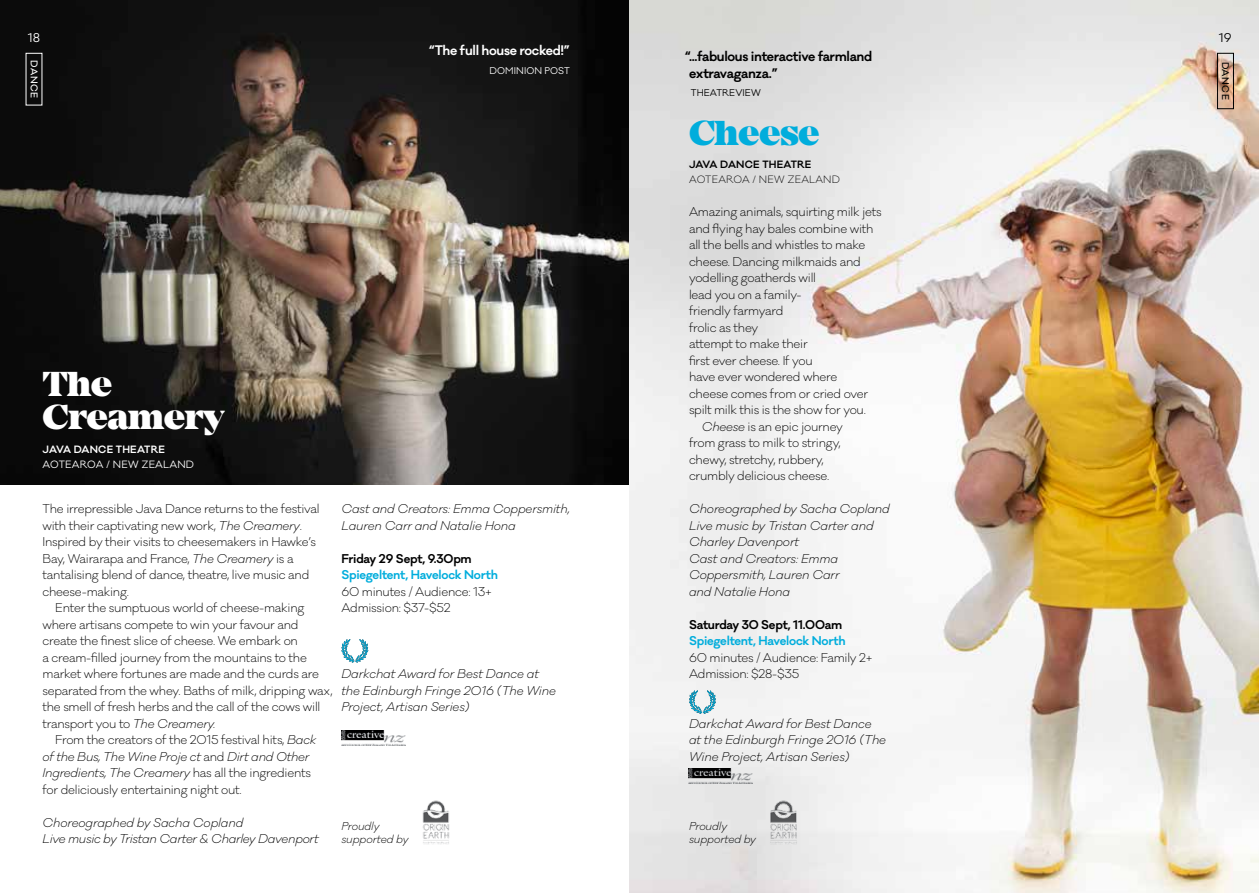
<style>
.page{position:relative;width:1259px;height:893px;background:#fff}
.page>*{position:absolute;margin:0;border:0;box-sizing:border-box;transform-origin:0 0}
.t1{font:900 36px/33px "Mirador";letter-spacing:-.025em;color:#fff}
.t2{font:900 36px "Mirador";letter-spacing:-.025em;color:#00addc}
.t3{font:600 12.75px/16.5px "Galano Classic";letter-spacing:-.025em;color:#000}
.t4{font:600 12.75px "Galano Classic";letter-spacing:-.025em;color:#fff}
.t5{font:300 11.7px/16.5px "Galano Classic";letter-spacing:-.02em;color:#000}
.t6{font:italic 300 11.7px/16.5px "Galano Classic";letter-spacing:-.01em;color:#000}
.t7{font:600 11.7px "Galano Classic";letter-spacing:-.02em;color:#00addc}
.t8{font:600 11.7px "Galano Classic";letter-spacing:-.02em;color:#000}
.t9{font:11.7px "Galano Classic";color:#fff}
.t10{font:11.7px "Galano Classic";color:#000}
.t11{font:italic 300 10.5px/13.5px "Galano Classic";letter-spacing:-.01em;color:#000}
.t12{font:9.75px "Galano Classic";letter-spacing:.02em;color:#fff}
.t13{font:300 9.75px "Galano Classic";letter-spacing:.02em;color:#000}
.t14{font:600 9.75px "Galano Classic";letter-spacing:.02em;color:#fff}
.t15{font:600 9.75px "Galano Classic";letter-spacing:.02em;color:#000}
.t16{font:9px "Galano Classic";letter-spacing:.01em;color:#fff}
.t17{font:9px "Galano Classic";letter-spacing:.01em;color:#000}
.t18{font:500 9px "Galano Classic";letter-spacing:.06em;color:#fff}
.t19{font:500 9px "Galano Classic";letter-spacing:.06em;color:#000}
.s1{font-style:italic}
</style>
<div class="page">
<img style="left:0;top:0;width:629px;height:485px">
<img style="left:629px;top:0;width:630px;height:893px">
<img style="left:341px;top:731px;width:64px;height:15px">
<img style="left:688px;top:769px;width:65px;height:15px">
<div style="left:1217px;top:53px;width:16px;height:56px;border:1px solid #000"></div>
<svg style="left:341px;top:639px;width:27px;height:23px"></svg>
<svg style="left:689px;top:690px;width:27px;height:24px"></svg>
<img style="left:422px;top:800px;width:28px;height:44px">
<img style="left:768px;top:800px;width:31px;height:44px">
<p class="t9" style="left:28px;top:30px;width:14px">18</p>
<p class="t10" style="left:1218px;top:30px;width:14px">19</p>
<p class="t18" style="left:40px;top:60px;width:40px;rotate:90deg">DANCE</p>
<h1 class="t1" style="left:43px;top:369px;width:184px">The<br>Creamery</h1>
<p class="t14" style="left:43px;top:443px;width:124px">JAVA DANCE THEATRE</p>
<p class="t12" style="left:43px;top:458px;width:153px">AOTEAROA / NEW ZEALAND</p>
<p class="t5" style="left:43px;top:501px;width:279px">The irrepressible Java Dance returns to the festival with their captivating new work, <span class="s1">The Creamery</span>.<br>Inspired by their visits to cheesemakers in Hawke’s Bay, Wairarapa and France, <span class="s1">The Creamery</span> is a tantalising blend of dance, theatre, live music and cheese-making.</p>
<p class="t5" style="left:43px;top:600px;width:291px;text-indent:13px">Enter the sumptuous world of cheese-making where artisans compete to win your favour and create the finest slice of cheese. We embark on<br>a cream-filled journey from the mountains to the market where fortunes are made and the curds are separated from the whey. Baths of milk, dripping wax, the smell of fresh herbs and the call of the cows will transport you to <span class="s1">The Creamery.</span></p>
<p class="t5" style="left:43px;top:732px;width:275px;text-indent:13px">From the creators of the 2015 festival hits, <span class="s1">Back of the Bus, The Wine Proje ct</span> and <span class="s1">Dirt and Other Ingredients, The Creamery</span> has all the ingredients for deliciously entertaining night out.</p>
<p class="t6" style="left:43px;top:814px;width:278px">Choreographed by Sacha Copland<br>Live music by Tristan Carter &amp; Charley Davenport</p>
<p class="t4" style="left:429px;top:42px;width:143px">“The full house rocked!”</p>
<p class="t16" style="left:489px;top:64px;width:82px">DOMINION POST</p>
<p class="t6" style="left:341px;top:501px;width:230px">Cast and Creators: Emma Coppersmith,<br>Lauren Carr and Natalie Hona</p>
<p class="t8" style="left:341px;top:550px;width:132px">Friday 29 Sept, 9.30pm</p>
<p class="t7" style="left:341px;top:567px;width:158px">Spiegeltent, Havelock North</p>
<p class="t5" style="left:341px;top:583px;width:152px">60 minutes / Audience: 13+<br>Admission: $37-$52</p>
<p class="t6" style="left:341px;top:666px;width:216px">Darkchat Award for Best Dance at the Edinburgh Fringe 2016 (The Wine<br>Project, Artisan Series)</p>
<p class="t3" style="left:689px;top:48px;width:185px;text-indent:-4px">“...fabulous interactive farmland extravaganza.”</p>
<p class="t17" style="left:691px;top:87px;width:71px">THEATREVIEW</p>
<h1 class="t2" style="left:689px;top:111px;width:132px">Cheese</h1>
<p class="t15" style="left:689px;top:158px;width:124px">JAVA DANCE THEATRE</p>
<p class="t13" style="left:689px;top:173px;width:152px">AOTEAROA / NEW ZEALAND</p>
<p class="t5" style="left:689px;top:204px;width:194px">Amazing animals, squirting milk jets</p>
<p class="t5" style="left:689px;top:220px;width:186px">and flying hay bales combine with</p>
<p class="t5" style="left:689px;top:237px;width:178px">all the bells and whistles to make</p>
<p class="t5" style="left:689px;top:253px;width:173px">cheese. Dancing milkmaids and</p>
<p class="t5" style="left:689px;top:270px;width:129px">yodelling goatherds will</p>
<p class="t5" style="left:689px;top:286px;width:114px">lead you on a family-</p>
<p class="t5" style="left:689px;top:303px;width:96px">friendly farmyard</p>
<p class="t5" style="left:689px;top:319px;width:71px">frolic as they</p>
<p class="t5" style="left:689px;top:336px;width:120px">attempt to make their</p>
<p class="t5" style="left:689px;top:352px;width:125px">first ever cheese. If you</p>
<p class="t5" style="left:689px;top:369px;width:150px">have ever wondered where</p>
<p class="t5" style="left:689px;top:385px;width:181px">cheese comes from or cried over</p>
<p class="t5" style="left:689px;top:402px;width:178px">spilt milk this is the show for you.</p>
<p class="t5" style="left:702px;top:418px;width:143px"><span class="s1">Cheese</span> is an epic journey</p>
<p class="t5" style="left:689px;top:435px;width:153px">from grass to milk to stringy,</p>
<p class="t5" style="left:689px;top:451px;width:136px">chewy, stretchy, rubbery,</p>
<p class="t5" style="left:689px;top:468px;width:142px">crumbly delicious cheese.</p>
<p class="t6" style="left:689px;top:501px;width:202px">Choreographed by Sacha Copland<br>Live music by Tristan Carter and<br>Charley Davenport<br>Cast and Creators: Emma<br>Coppersmith, Lauren Carr<br>and Natalie Hona</p>
<p class="t8" style="left:689px;top:616px;width:155px">Saturday 30 Sept, 11.00am</p>
<p class="t7" style="left:689px;top:633px;width:158px">Spiegeltent, Havelock North</p>
<p class="t5" style="left:689px;top:649px;width:185px">60 minutes / Audience: Family 2+<br>Admission: $28-$35</p>
<p class="t6" style="left:689px;top:715px;width:199px">Darkchat Award for Best Dance at the Edinburgh Fringe 2016 (The<br>Wine Project, Artisan Series)</p>
<p class="t11" style="left:341px;top:819px;width:69px">Proudly supported by</p>
<p class="t11" style="left:689px;top:819px;width:69px">Proudly supported by</p>
<p class="t19" style="left:1231px;top:62px;width:40px;rotate:90deg">DANCE</p>
</div>
